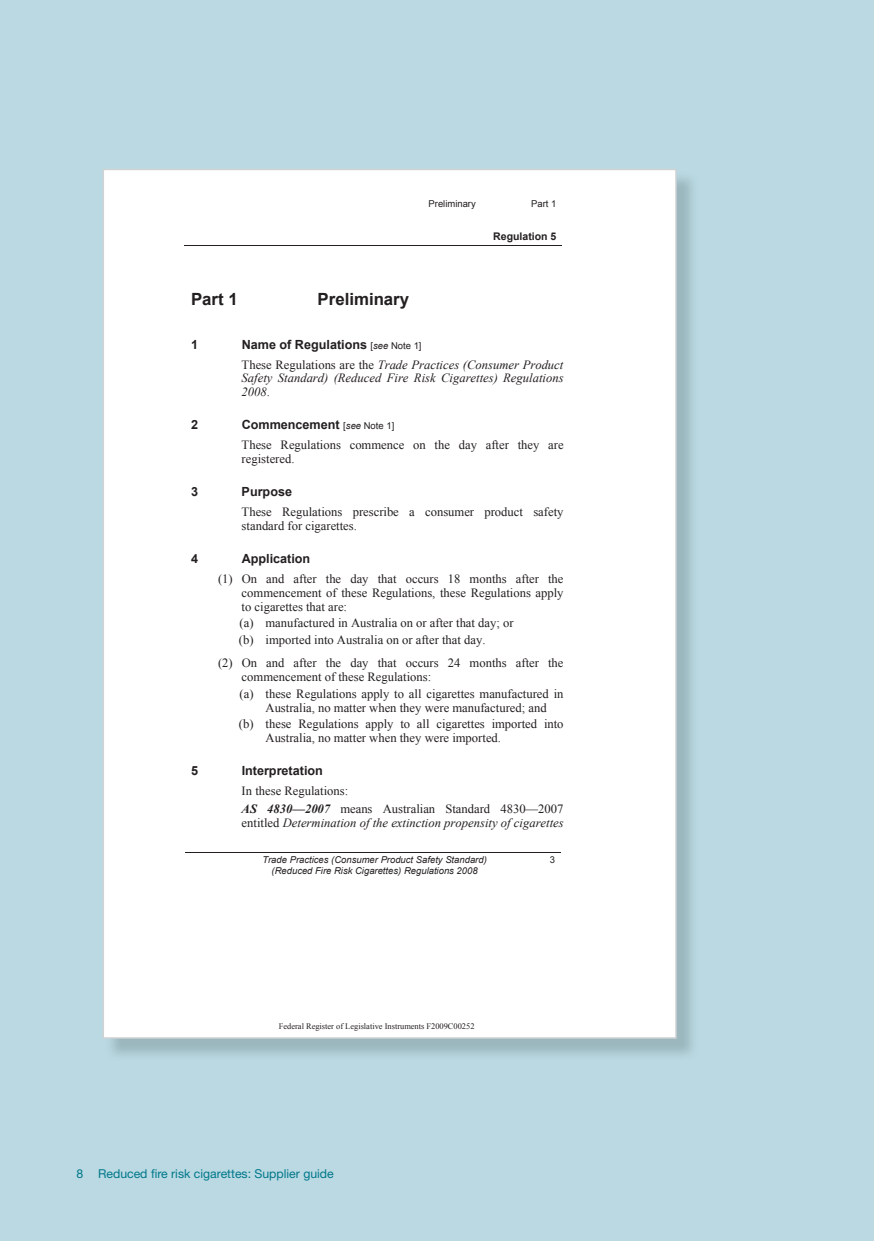
<style>
.page{position:relative;width:874px;height:1241px;background:#fff}
.page>*{position:absolute;margin:0;border:0;box-sizing:border-box;transform-origin:0 0}
.t1{font:700 16.8px "Arial";color:#231f20}
.t2{font:12.6px/13.7px "Times New Roman";color:#231f20}
.t3{font:italic 12.6px/13.7px "Times New Roman";color:#231f20;text-align:justify}
.t4{font:700 12.6px "Arial";color:#231f20}
.t5{font:12.25px "Helvetica Neue LT Std";color:#00788b}
.t6{font:700 10.5px "Arial";color:#231f20}
.t7{font:italic 9.45px/10.8px "Arial";color:#231f20;text-align:center}
.t8{font:9.45px "Arial";color:#231f20}
.t9{font:8.4px "Times New Roman";color:#231f20}
.s1{font-weight:400;font-size:9.45px}
.s2{font-weight:400;font-style:italic;font-size:9.45px}
.s3{font-style:normal}
.s4{font-weight:700;font-style:italic}
</style>
<div class="page">
<div style="left:0;top:0;width:873px;height:1240px;background:#bad9e2"></div>
<img style="left:106px;top:171px;width:587px;height:884px">
<div style="left:103px;top:169px;width:573px;height:869px;background:#fff"></div>
<p class="t8" style="left:428px;top:199px;width:49px">Preliminary</p>
<p class="t8" style="left:531px;top:199px;width:27px">Part 1</p>
<p class="t6" style="left:493px;top:230px;width:65px">Regulation 5</p>
<h1 class="t1" style="left:191px;top:289px;width:48px">Part 1</h1>
<h1 class="t1" style="left:317px;top:289px;width:93px">Preliminary</h1>
<p class="t4" style="left:191px;top:337px;width:9px">1</p>
<p class="t4" style="left:241px;top:337px;width:181px">Name of Regulations <span class="s1">[</span><span class="s2">see</span> <span class="s1">Note 1]</span></p>
<p class="t3" style="left:241px;top:357px;width:323px"><span class="s3">These Regulations are the</span> Trade Practices (Consumer Product Safety Standard) (Reduced Fire Risk Cigarettes) Regulations 2008<span class="s3">.</span></p>
<p class="t4" style="left:191px;top:418px;width:9px">2</p>
<p class="t4" style="left:241px;top:418px;width:154px">Commencement <span class="s1">[</span><span class="s2">see</span> <span class="s1">Note 1]</span></p>
<p class="t2" style="left:241px;top:438px;width:323px">These Regulations commence on the day after they are registered.</p>
<p class="t4" style="left:191px;top:485px;width:9px">3</p>
<p class="t4" style="left:241px;top:485px;width:52px">Purpose</p>
<p class="t2" style="left:241px;top:505px;width:323px">These Regulations prescribe a consumer product safety standard for cigarettes.</p>
<p class="t4" style="left:191px;top:552px;width:9px">4</p>
<p class="t4" style="left:241px;top:552px;width:70px">Application</p>
<p class="t2" style="left:241px;top:572px;width:323px;text-align:justify;text-indent:-24px">(1) On and after the day that occurs 18 months after the commencement of these Regulations, these Regulations apply to cigarettes that are:</p>
<p class="t2" style="left:239px;top:614px;width:276px;line-height:16.8px">(a) manufactured in Australia on or after that day; or (b) imported into Australia on or after that day.</p>
<p class="t2" style="left:241px;top:656px;width:323px;text-indent:-24px">(2) On and after the day that occurs 24 months after the commencement of these Regulations:</p>
<p class="t2" style="left:265px;top:686px;width:299px;text-indent:-26px">(a) these Regulations apply to all cigarettes manufactured in<br>Australia, no matter when they were manufactured; and</p>
<p class="t2" style="left:265px;top:717px;width:299px;text-indent:-27px">(b) these Regulations apply to all cigarettes imported into<br>Australia, no matter when they were imported.</p>
<p class="t4" style="left:191px;top:763px;width:9px">5</p>
<p class="t4" style="left:241px;top:763px;width:83px">Interpretation</p>
<p class="t2" style="left:241px;top:782px;width:323px;line-height:17.8px">In these Regulations:<br><span class="s4">AS 4830—2007</span> means Australian Standard 4830—2007</p>
<p class="t3" style="left:241px;top:815px;width:323px"><span class="s3">entitled</span> Determination of the extinction propensity of cigarettes</p>
<p class="t7" style="left:262px;top:853px;width:226px">Trade Practices (Consumer Product Safety Standard) (Reduced Fire Risk Cigarettes) Regulations 2008</p>
<p class="t8" style="left:549px;top:854px;width:7px">3</p>
<p class="t9" style="left:279px;top:1021px;width:197px">Federal Register of Legislative Instruments F2009C00252</p>
<p class="t5" style="left:76px;top:1168px;width:259px">8 Reduced fire risk cigarettes: Supplier guide</p>
</div>
